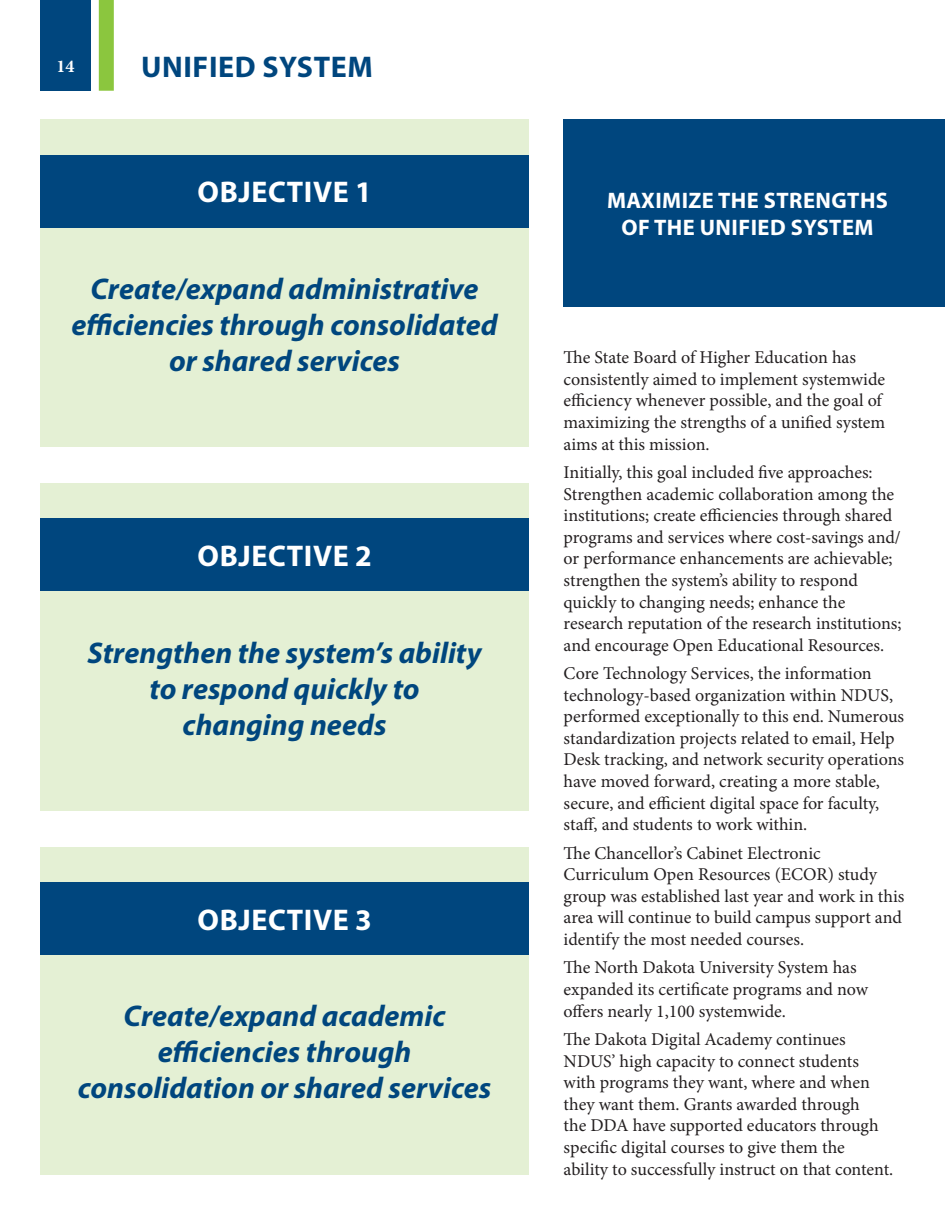
<style>
.page{position:relative;width:945px;height:1215px;background:#fff}
.page>*{position:absolute;margin:0;border:0;box-sizing:border-box;transform-origin:0 0}
.t1{font:italic 700 30px/36px "Myriad Pro";color:#00467e;text-align:center}
.t2{font:700 30px "Myriad Pro";letter-spacing:.02em;color:#fff}
.t3{font:700 30px "Myriad Pro";letter-spacing:.02em;color:#00467e}
.t4{font:700 22.5px "Myriad Pro";letter-spacing:.02em;color:#fff}
.t5{font:18px/21.6px "Minion Pro";color:#231f20}
.t6{font:700 18px "Minion Pro";color:#fff}
</style>
<div class="page">
<div style="left:99px;top:0;width:15px;height:91px;background:#8bc63e"></div>
<div style="left:40px;top:0;width:51px;height:91px;background:#00467e"></div>
<div style="left:40px;top:119px;width:489px;height:328px;background:#e4f0d4"></div>
<div style="left:40px;top:483px;width:489px;height:328px;background:#e4f0d4"></div>
<div style="left:40px;top:847px;width:489px;height:327px;background:#e4f0d4"></div>
<div style="left:40px;top:155px;width:489px;height:72px;background:#00467e"></div>
<div style="left:40px;top:519px;width:489px;height:72px;background:#00467e"></div>
<div style="left:40px;top:882px;width:489px;height:73px;background:#00467e"></div>
<div style="left:564px;top:119px;width:381px;height:188px;background:#00467e"></div>
<p class="t6" style="left:57px;top:54px;width:19px">14</p>
<p class="t3" style="left:141px;top:47px;width:233px">UNIFIED SYSTEM</p>
<p class="t2" style="left:198px;top:173px;width:176px">OBJECTIVE 1</p>
<p class="t1" style="left:71px;top:270px;width:428px">Create/expand administrative efficiencies through consolidated or shared services</p>
<p class="t2" style="left:198px;top:536px;width:176px">OBJECTIVE 2</p>
<p class="t1" style="left:88px;top:634px;width:396px">Strengthen the system’s ability</p>
<p class="t1" style="left:149px;top:670px;width:272px">to respond quickly to</p>
<p class="t1" style="left:183px;top:706px;width:205px">changing needs</p>
<p class="t2" style="left:198px;top:900px;width:176px">OBJECTIVE 3</p>
<p class="t1" style="left:78px;top:997px;width:415px">Create/expand academic efficiencies through consolidation or shared services</p>
<p class="t4" style="left:607px;top:186px;width:283px">MAXIMIZE THE STRENGTHS</p>
<p class="t4" style="left:622px;top:213px;width:254px">OF THE UNIFIED SYSTEM</p>
<p class="t5" style="left:564px;top:347px;width:323px">The State Board of Higher Education has consistently aimed to implement systemwide efficiency whenever possible, and the goal of maximizing the strengths of a unified system aims at this mission.</p>
<p class="t5" style="left:564px;top:461px;width:340px">Initially, this goal included five approaches:<br>Strengthen academic collaboration among the institutions; create efficiencies through shared programs and services where cost-savings and/ or performance enhancements are achievable; strengthen the system’s ability to respond quickly to changing needs; enhance the research reputation of the research institutions; and encourage Open Educational Resources.</p>
<p class="t5" style="left:564px;top:663px;width:342px">Core Technology Services, the information technology-based organization within NDUS, performed exceptionally to this end. Numerous standardization projects related to email, Help Desk tracking, and network security operations have moved forward, creating a more stable, secure, and efficient digital space for faculty, staff, and students to work within.</p>
<p class="t5" style="left:564px;top:842px;width:342px">The Chancellor’s Cabinet Electronic Curriculum Open Resources (ECOR) study group was established last year and work in this area will continue to build campus support and identify the most needed courses.</p>
<p class="t5" style="left:564px;top:957px;width:306px">The North Dakota University System has expanded its certificate programs and now offers nearly 1,100 systemwide.</p>
<p class="t5" style="left:564px;top:1028px;width:331px">The Dakota Digital Academy continues NDUS’ high capacity to connect students with programs they want, where and when they want them. Grants awarded through<br>the DDA have supported educators through specific digital courses to give them the ability to successfully instruct on that content.</p>
</div>
